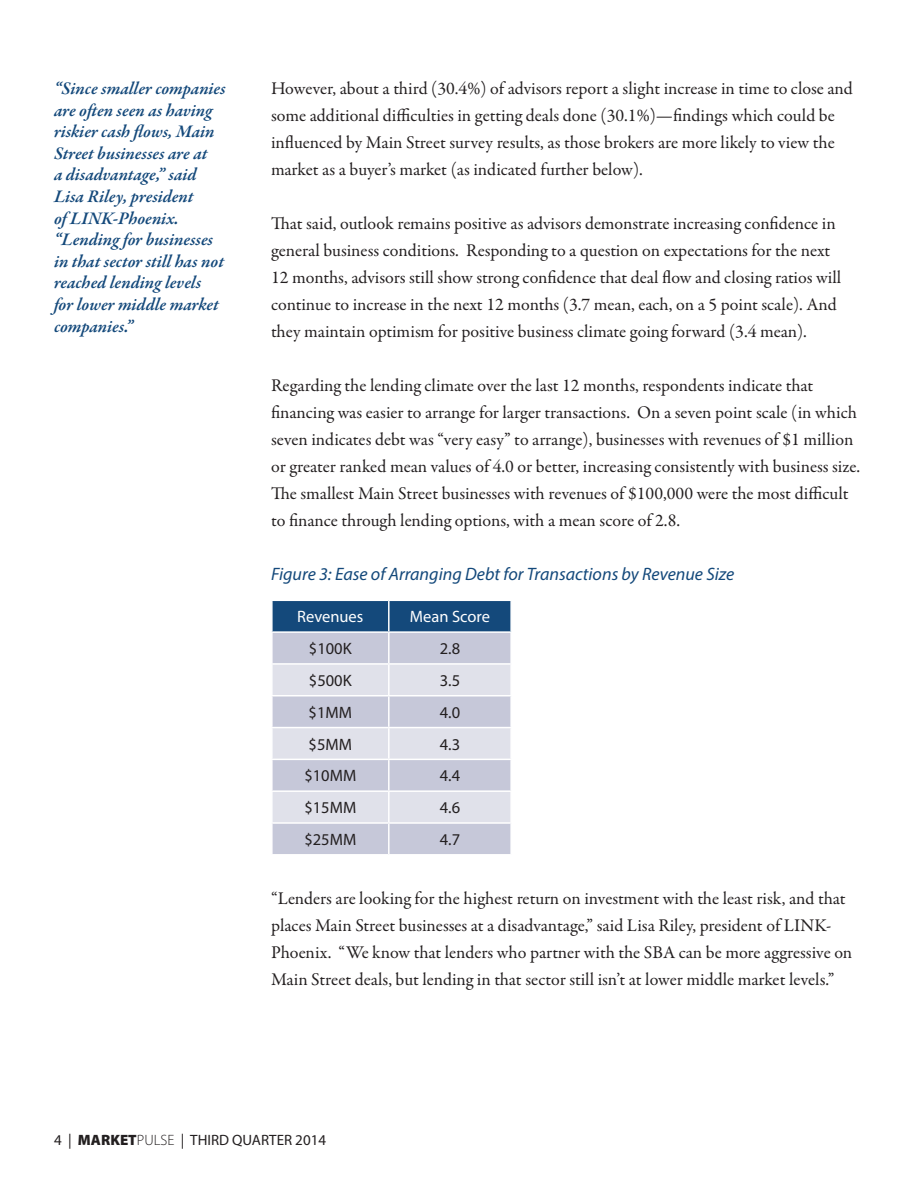
<style>
.page{position:relative;width:918px;height:1188px;background:#fff}
.page>*{position:absolute;margin:0;border:0;box-sizing:border-box;transform-origin:0 0}
.t1{font:18px/27px "Garamond Premr Pro";color:#231f20}
.t2{font:italic 600 18px/21.6px "Garamond Premr Pro";color:#14497b}
.t3{font:italic 18px "Myriad Pro";color:#14497b}
.t4{font:16.5px "Myriad Pro";color:#231f20}
.t5{font:16.5px "Myriad Pro";color:#fff}
.t6{font:15px "Myriad Pro";color:#231f20}
.s1{font-weight:900}
.s2{font-weight:300}
</style>
<div class="page">
<div style="left:273px;top:601px;width:237px;height:30px;background:#14497b"></div>
<div style="left:273px;top:633px;width:237px;height:221px;background:#c6c8d9"></div>
<svg style="left:273px;top:665px;width:237px;height:157px"></svg>
<hr style="left:388px;top:601px;width:2px;height:30px;background:#fff">
<hr style="left:388px;top:633px;width:2px;height:30px;background:#fff">
<hr style="left:271px;top:663px;width:118px;height:2px;background:#fff">
<hr style="left:389px;top:663px;width:123px;height:2px;background:#fff">
<hr style="left:388px;top:665px;width:2px;height:30px;background:#fff">
<hr style="left:271px;top:695px;width:118px;height:1px;background:#fff">
<hr style="left:389px;top:695px;width:123px;height:1px;background:#fff">
<hr style="left:388px;top:696px;width:2px;height:31px;background:#fff">
<hr style="left:271px;top:727px;width:118px;height:1px;background:#fff">
<hr style="left:389px;top:727px;width:123px;height:1px;background:#fff">
<hr style="left:388px;top:728px;width:2px;height:31px;background:#fff">
<hr style="left:271px;top:759px;width:118px;height:1px;background:#fff">
<hr style="left:389px;top:759px;width:123px;height:1px;background:#fff">
<hr style="left:388px;top:760px;width:2px;height:30px;background:#fff">
<hr style="left:271px;top:790px;width:118px;height:2px;background:#fff">
<hr style="left:389px;top:790px;width:123px;height:2px;background:#fff">
<hr style="left:388px;top:792px;width:2px;height:30px;background:#fff">
<hr style="left:271px;top:822px;width:118px;height:2px;background:#fff">
<hr style="left:389px;top:822px;width:123px;height:2px;background:#fff">
<hr style="left:388px;top:824px;width:2px;height:30px;background:#fff">
<p class="t2" style="left:54px;top:79px;width:173px">“Since smaller companies are often seen as having riskier cash flows, Main<br>Street businesses are at<br>a disadvantage,” said<br>Lisa Riley, president<br>of LINK-Phoenix. “Lending for businesses in that sector still has not reached lending levels<br>for lower middle market companies.”</p>
<p class="t1" style="left:271px;top:75px;width:583px">However, about a third (30.4%) of advisors report a slight increase in time to close and some additional difficulties in getting deals done (30.1%)—findings which could be influenced by Main Street survey results, as those brokers are more likely to view the market as a buyer’s market (as indicated further below).</p>
<p class="t1" style="left:271px;top:210px;width:572px">That said, outlook remains positive as advisors demonstrate increasing confidence in general business conditions. Responding to a question on expectations for the next 12 months, advisors still show strong confidence that deal flow and closing ratios will continue to increase in the next 12 months (3.7 mean, each, on a 5 point scale). And they maintain optimism for positive business climate going forward (3.4 mean).</p>
<p class="t1" style="left:271px;top:372px;width:591px">Regarding the lending climate over the last 12 months, respondents indicate that financing was easier to arrange for larger transactions. On a seven point scale (in which seven indicates debt was “very easy” to arrange), businesses with revenues of $1 million or greater ranked mean values of 4.0 or better, increasing consistently with business size.<br>The smallest Main Street businesses with revenues of $100,000 were the most difficult to finance through lending options, with a mean score of 2.8.</p>
<p class="t3" style="left:271px;top:563px;width:465px">Figure 3: Ease of Arranging Debt for Transactions by Revenue Size</p>
<p class="t5" style="left:297px;top:607px;width:68px">Revenues</p>
<p class="t5" style="left:410px;top:607px;width:82px">Mean Score</p>
<p class="t4" style="left:309px;top:639px;width:44px">$100K</p>
<p class="t4" style="left:440px;top:639px;width:22px">2.8</p>
<p class="t4" style="left:309px;top:670px;width:44px">$500K</p>
<p class="t4" style="left:440px;top:670px;width:22px">3.5</p>
<p class="t4" style="left:309px;top:702px;width:45px">$1MM</p>
<p class="t4" style="left:440px;top:702px;width:22px">4.0</p>
<p class="t4" style="left:309px;top:734px;width:45px">$5MM</p>
<p class="t4" style="left:440px;top:734px;width:22px">4.3</p>
<p class="t4" style="left:304px;top:766px;width:53px">$10MM</p>
<p class="t4" style="left:440px;top:766px;width:22px">4.4</p>
<p class="t4" style="left:304px;top:798px;width:53px">$15MM</p>
<p class="t4" style="left:440px;top:798px;width:22px">4.6</p>
<p class="t4" style="left:304px;top:829px;width:53px">$25MM</p>
<p class="t4" style="left:440px;top:829px;width:22px">4.7</p>
<p class="t1" style="left:271px;top:885px;width:583px">“Lenders are looking for the highest return on investment with the least risk, and that places Main Street businesses at a disadvantage,” said Lisa Riley, president of LINK-Phoenix. “We know that lenders who partner with the SBA can be more aggressive on Main Street deals, but lending in that sector still isn’t at lower middle market levels.”</p>
<p class="t6" style="left:54px;top:1131px;width:274px">4 | <span class="s1">MARKET</span><span class="s2">PULSE</span> | THIRD QUARTER 2014</p>
</div>
